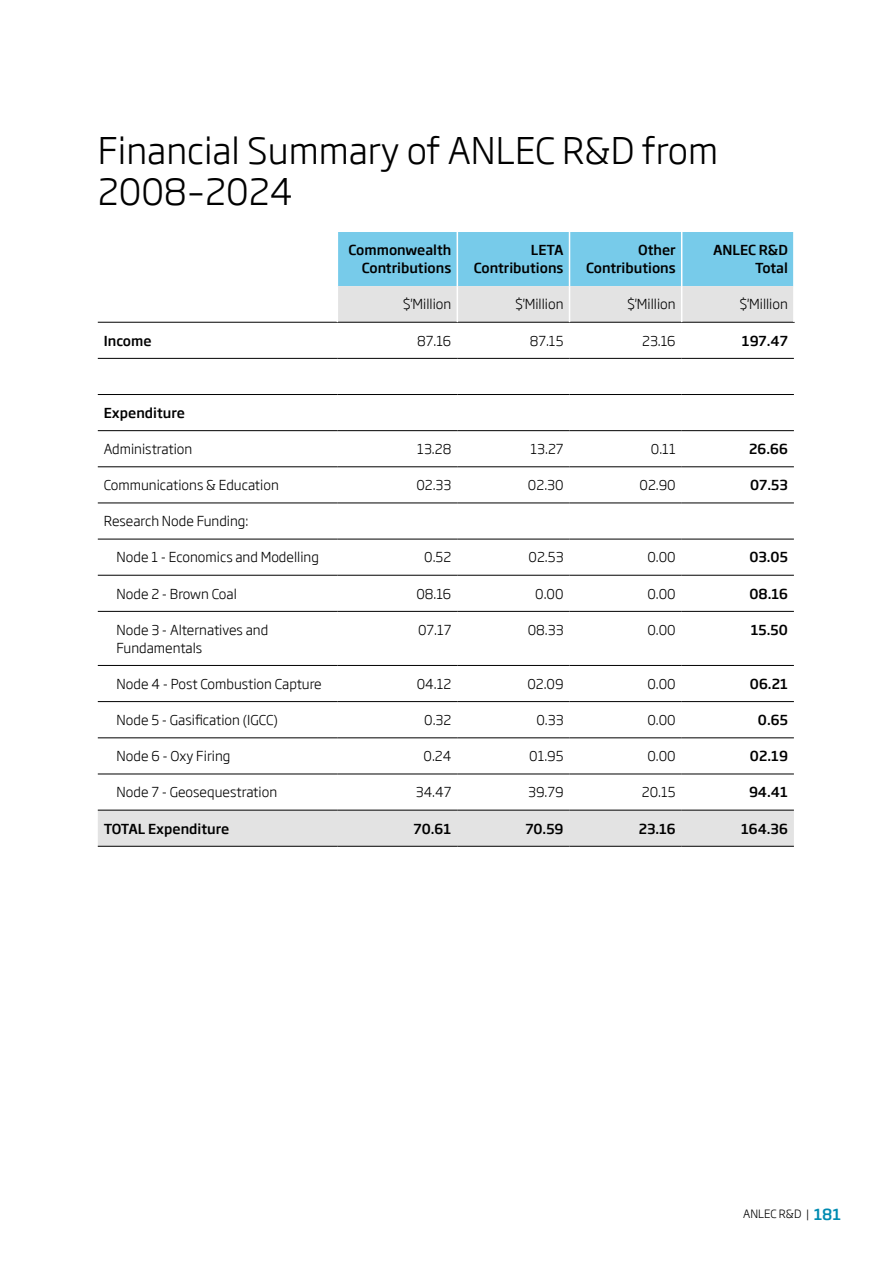
<style>
.page{position:relative;width:893px;height:1263px;background:#fff}
.page>*{position:absolute;margin:0;border:0;box-sizing:border-box;transform-origin:0 0}
.t1{font:300 36px/40.5px "Soho Gothic Std";color:#000}
.t2{font:300 13.5px/18px "Soho Gothic Std";color:#000}
.t3{font:500 13.5px/18px "Soho Gothic Std";color:#000;text-align:right}
.t4{font:300 11.25px "Soho Gothic Std";color:#000}
.s1{font-weight:500;font-size:15px;color:#008bb1}
</style>
<div class="page">
<div style="left:338px;top:232px;width:455px;height:54px;background:#77cbea"></div>
<svg style="left:98px;top:286px;width:696px;height:560px"></svg>
<hr style="left:98px;top:394px;width:239px;height:1px;background:#000">
<hr style="left:337px;top:394px;width:120px;height:1px;background:#000">
<hr style="left:457px;top:394px;width:112px;height:1px;background:#000">
<hr style="left:569px;top:394px;width:113px;height:1px;background:#000">
<hr style="left:682px;top:394px;width:112px;height:1px;background:#000">
<hr style="left:98px;top:430px;width:239px;height:1px;background:#000">
<hr style="left:337px;top:430px;width:120px;height:1px;background:#000">
<hr style="left:457px;top:430px;width:112px;height:1px;background:#000">
<hr style="left:569px;top:430px;width:113px;height:1px;background:#000">
<hr style="left:682px;top:430px;width:112px;height:1px;background:#000">
<hr style="left:98px;top:466px;width:239px;height:1px;background:#000">
<hr style="left:337px;top:466px;width:120px;height:1px;background:#000">
<hr style="left:457px;top:466px;width:112px;height:1px;background:#000">
<hr style="left:569px;top:466px;width:113px;height:1px;background:#000">
<hr style="left:682px;top:466px;width:112px;height:1px;background:#000">
<hr style="left:98px;top:503px;width:239px;height:1px;background:#000">
<hr style="left:337px;top:503px;width:120px;height:1px;background:#000">
<hr style="left:457px;top:503px;width:112px;height:1px;background:#000">
<hr style="left:569px;top:503px;width:113px;height:1px;background:#000">
<hr style="left:682px;top:503px;width:112px;height:1px;background:#000">
<hr style="left:98px;top:539px;width:239px;height:1px;background:#000">
<hr style="left:337px;top:539px;width:120px;height:1px;background:#000">
<hr style="left:457px;top:539px;width:112px;height:1px;background:#000">
<hr style="left:569px;top:539px;width:113px;height:1px;background:#000">
<hr style="left:682px;top:539px;width:112px;height:1px;background:#000">
<hr style="left:98px;top:575px;width:239px;height:1px;background:#000">
<hr style="left:337px;top:575px;width:120px;height:1px;background:#000">
<hr style="left:457px;top:575px;width:112px;height:1px;background:#000">
<hr style="left:569px;top:575px;width:113px;height:1px;background:#000">
<hr style="left:682px;top:575px;width:112px;height:1px;background:#000">
<hr style="left:98px;top:611px;width:239px;height:1px;background:#000">
<hr style="left:337px;top:611px;width:120px;height:1px;background:#000">
<hr style="left:457px;top:611px;width:112px;height:1px;background:#000">
<hr style="left:569px;top:611px;width:113px;height:1px;background:#000">
<hr style="left:682px;top:611px;width:112px;height:1px;background:#000">
<hr style="left:98px;top:665px;width:239px;height:1px;background:#000">
<hr style="left:337px;top:665px;width:120px;height:1px;background:#000">
<hr style="left:457px;top:665px;width:112px;height:1px;background:#000">
<hr style="left:569px;top:665px;width:113px;height:1px;background:#000">
<hr style="left:682px;top:665px;width:112px;height:1px;background:#000">
<hr style="left:98px;top:701px;width:239px;height:1px;background:#000">
<hr style="left:337px;top:701px;width:120px;height:1px;background:#000">
<hr style="left:457px;top:701px;width:112px;height:1px;background:#000">
<hr style="left:569px;top:701px;width:113px;height:1px;background:#000">
<hr style="left:682px;top:701px;width:112px;height:1px;background:#000">
<hr style="left:98px;top:737px;width:239px;height:1px;background:#000">
<hr style="left:337px;top:737px;width:120px;height:1px;background:#000">
<hr style="left:457px;top:737px;width:112px;height:1px;background:#000">
<hr style="left:569px;top:737px;width:113px;height:1px;background:#000">
<hr style="left:682px;top:737px;width:112px;height:1px;background:#000">
<hr style="left:98px;top:774px;width:239px;height:1px;background:#000">
<hr style="left:337px;top:774px;width:120px;height:1px;background:#000">
<hr style="left:457px;top:774px;width:112px;height:1px;background:#000">
<hr style="left:569px;top:774px;width:113px;height:1px;background:#000">
<hr style="left:682px;top:774px;width:112px;height:1px;background:#000">
<hr style="left:98px;top:810px;width:239px;height:1px;background:#000">
<hr style="left:337px;top:810px;width:120px;height:1px;background:#000">
<hr style="left:457px;top:810px;width:112px;height:1px;background:#000">
<hr style="left:569px;top:810px;width:113px;height:1px;background:#000">
<hr style="left:682px;top:810px;width:112px;height:1px;background:#000">
<hr style="left:98px;top:846px;width:239px;height:1px;background:#000">
<hr style="left:337px;top:846px;width:120px;height:1px;background:#000">
<hr style="left:457px;top:846px;width:112px;height:1px;background:#000">
<hr style="left:569px;top:846px;width:113px;height:1px;background:#000">
<hr style="left:682px;top:846px;width:112px;height:1px;background:#000">
<hr style="left:98px;top:322px;width:239px;height:1px;background:#000">
<hr style="left:337px;top:322px;width:120px;height:1px;background:#000">
<hr style="left:457px;top:322px;width:112px;height:1px;background:#000">
<hr style="left:569px;top:322px;width:113px;height:1px;background:#000">
<hr style="left:682px;top:322px;width:113px;height:1px;background:#000">
<hr style="left:98px;top:358px;width:239px;height:1px;background:#000">
<hr style="left:337px;top:358px;width:120px;height:1px;background:#000">
<hr style="left:457px;top:358px;width:112px;height:1px;background:#000">
<hr style="left:569px;top:358px;width:113px;height:1px;background:#000">
<hr style="left:682px;top:358px;width:112px;height:1px;background:#000">
<hr style="left:337px;top:286px;width:1px;height:36px;background:#fff">
<hr style="left:793px;top:286px;width:2px;height:36px;background:#fff">
<hr style="left:457px;top:232px;width:1px;height:54px;background:#fff">
<hr style="left:569px;top:232px;width:1px;height:54px;background:#fff">
<hr style="left:681px;top:232px;width:1px;height:54px;background:#fff">
<hr style="left:457px;top:286px;width:1px;height:36px;background:#fff">
<hr style="left:569px;top:286px;width:1px;height:36px;background:#fff">
<hr style="left:681px;top:286px;width:1px;height:36px;background:#fff">
<h1 class="t1" style="left:98px;top:131px;width:622px">Financial Summary of ANLEC R&amp;D from<br>2008–2024</h1>
<p class="t3" style="left:348px;top:242px;width:104px">Commonwealth<br>Contributions</p>
<p class="t3" style="left:474px;top:242px;width:91px">LETA<br>Contributions</p>
<p class="t3" style="left:586px;top:242px;width:91px">Other<br>Contributions</p>
<p class="t3" style="left:713px;top:242px;width:76px">ANLEC R&amp;D<br>Total</p>
<p class="t2" style="left:403px;top:296px;width:50px">$'Million</p>
<p class="t2" style="left:515px;top:296px;width:50px">$'Million</p>
<p class="t2" style="left:627px;top:296px;width:50px">$'Million</p>
<p class="t2" style="left:739px;top:296px;width:50px">$'Million</p>
<p class="t3" style="left:104px;top:332px;width:49px">Income</p>
<p class="t2" style="left:417px;top:332px;width:36px">87.16</p>
<p class="t2" style="left:530px;top:332px;width:35px">87.15</p>
<p class="t2" style="left:642px;top:332px;width:35px">23.16</p>
<p class="t3" style="left:742px;top:332px;width:48px">197.47</p>
<p class="t3" style="left:104px;top:404px;width:83px">Expenditure</p>
<p class="t2" style="left:104px;top:440px;width:90px">Administration</p>
<p class="t2" style="left:417px;top:440px;width:36px">13.28</p>
<p class="t2" style="left:531px;top:440px;width:34px">13.27</p>
<p class="t2" style="left:651px;top:440px;width:26px">0.11</p>
<p class="t3" style="left:749px;top:440px;width:40px">26.66</p>
<p class="t2" style="left:104px;top:476px;width:176px">Communications &amp; Education</p>
<p class="t2" style="left:416px;top:476px;width:36px">02.33</p>
<p class="t2" style="left:528px;top:476px;width:37px">02.30</p>
<p class="t2" style="left:640px;top:476px;width:38px">02.90</p>
<p class="t3" style="left:750px;top:476px;width:39px">07.53</p>
<p class="t2" style="left:104px;top:512px;width:146px">Research Node Funding:</p>
<p class="t2" style="left:117px;top:549px;width:204px">Node 1 - Economics and Modelling</p>
<p class="t2" style="left:424px;top:549px;width:29px">0.52</p>
<p class="t2" style="left:529px;top:549px;width:36px">02.53</p>
<p class="t2" style="left:647px;top:549px;width:30px">0.00</p>
<p class="t3" style="left:749px;top:549px;width:40px">03.05</p>
<p class="t2" style="left:117px;top:585px;width:122px">Node 2 - Brown Coal</p>
<p class="t2" style="left:416px;top:585px;width:36px">08.16</p>
<p class="t2" style="left:535px;top:585px;width:30px">0.00</p>
<p class="t2" style="left:647px;top:585px;width:30px">0.00</p>
<p class="t3" style="left:749px;top:585px;width:40px">08.16</p>
<p class="t2" style="left:117px;top:621px;width:153px">Node 3 - Alternatives and<br>Fundamentals</p>
<p class="t2" style="left:418px;top:621px;width:35px">07.17</p>
<p class="t2" style="left:528px;top:621px;width:37px">08.33</p>
<p class="t2" style="left:647px;top:621px;width:30px">0.00</p>
<p class="t3" style="left:751px;top:621px;width:39px">15.50</p>
<p class="t2" style="left:117px;top:675px;width:207px">Node 4 - Post Combustion Capture</p>
<p class="t2" style="left:417px;top:675px;width:36px">04.12</p>
<p class="t2" style="left:527px;top:675px;width:38px">02.09</p>
<p class="t2" style="left:647px;top:675px;width:30px">0.00</p>
<p class="t3" style="left:750px;top:675px;width:39px">06.21</p>
<p class="t2" style="left:117px;top:711px;width:163px">Node 5 - Gasification (IGCC)</p>
<p class="t2" style="left:424px;top:711px;width:29px">0.32</p>
<p class="t2" style="left:536px;top:711px;width:29px">0.33</p>
<p class="t2" style="left:647px;top:711px;width:30px">0.00</p>
<p class="t3" style="left:758px;top:711px;width:31px">0.65</p>
<p class="t2" style="left:117px;top:747px;width:115px">Node 6 - Oxy Firing</p>
<p class="t2" style="left:423px;top:747px;width:29px">0.24</p>
<p class="t2" style="left:529px;top:747px;width:36px">01.95</p>
<p class="t2" style="left:647px;top:747px;width:30px">0.00</p>
<p class="t3" style="left:750px;top:747px;width:39px">02.19</p>
<p class="t2" style="left:117px;top:783px;width:162px">Node 7 - Geosequestration</p>
<p class="t2" style="left:416px;top:783px;width:37px">34.47</p>
<p class="t2" style="left:528px;top:783px;width:37px">39.79</p>
<p class="t2" style="left:642px;top:783px;width:35px">20.15</p>
<p class="t3" style="left:749px;top:783px;width:40px">94.41</p>
<p class="t3" style="left:104px;top:820px;width:127px">TOTAL Expenditure</p>
<p class="t3" style="left:414px;top:820px;width:39px">70.61</p>
<p class="t3" style="left:525px;top:820px;width:40px">70.59</p>
<p class="t3" style="left:639px;top:820px;width:39px">23.16</p>
<p class="t3" style="left:741px;top:820px;width:48px">164.36</p>
<p class="t4" style="left:743px;top:1207px;width:100px">ANLEC R&amp;D | <span class="s1">181</span></p>
</div>
